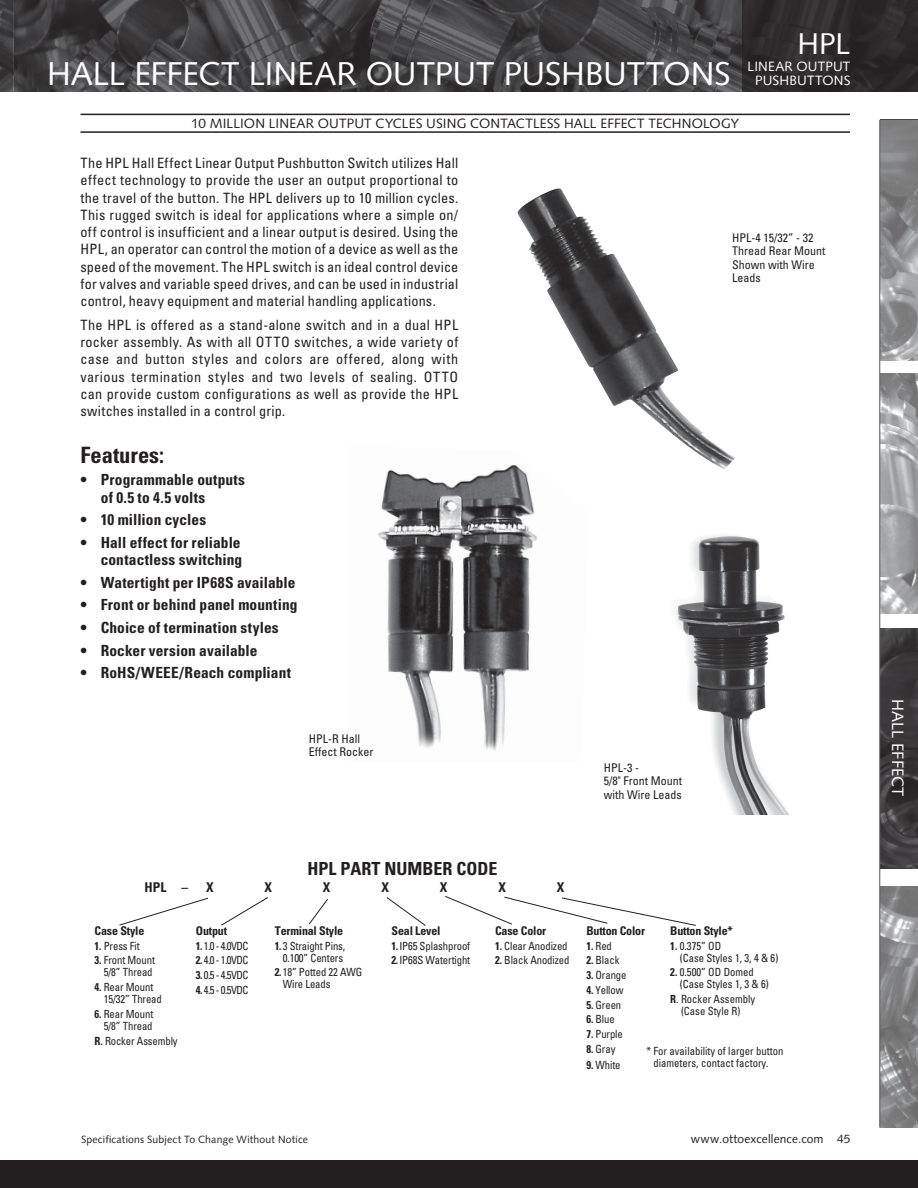
<style>
.page{position:relative;width:918px;height:1188px;background:#fff}
.page>*{position:absolute;margin:0;border:0;box-sizing:border-box;transform-origin:0 0}
.Page_Header__right{font:33px "Syntax LT Std";letter-spacing:-.005em;color:#fff}
.Page_Code__right{font:30px "Syntax LT Std";color:#fff}
.Features{font:700 condensed 22.5px "Univers LT Std";color:#231f20}
.Part_Code_Title{font:700 condensed 18px "Univers LT Std";color:#231f20}
.t1{font:16.5px "Syntax LT Std";color:#fff}
.Features_Bullets{font:700 condensed 15.3px/17.2px "Univers LT Std";letter-spacing:.005em;color:#231f20}
.Body_Copy{font:condensed 14.25px/17.2px "Univers LT Std";letter-spacing:.01em;color:#231f20;text-align:justify}
.Page_Subhead__betwee{font:13.5px "Syntax LT Std";letter-spacing:.01em;color:#231f20}
.Page_Product__right{font:13.5px/13.5px "Syntax LT Std";letter-spacing:.01em;color:#fff;text-align:center}
.Part_Code__X__Row{font:700 condensed 13.5px "Univers LT Std";color:#231f20}
.Product_Label{font:condensed 12px/13.5px "Univers LT Std";color:#231f20}
.t2{font:700 condensed 12px "Univers LT Std";letter-spacing:-.015em;color:#231f20}
.Page_Footer__right{font:12px "Syntax LT Std";letter-spacing:.01em;color:#231f20}
.t3{font:condensed 11.25px/12px "Univers LT Std";letter-spacing:-.01em;color:#231f20;scale:.95 1}
.Page_Footer__right-2{font:10.5px "Syntax LT Std";letter-spacing:.015em;color:#231f20}
.s1{font-weight:700}
</style>
<div class="page">
<svg style="left:880px;top:120px;width:38px;height:241px;background:#8c8c8e"></svg>
<svg style="left:880px;top:373px;width:38px;height:241px;background:#a5a6a8"></svg>
<svg style="left:880px;top:886px;width:38px;height:241px;background:#88898a"></svg>
<svg style="left:880px;top:628px;width:38px;height:241px;background:#3c3a3b"></svg>
<svg style="left:14px;top:0;width:728px;height:92px;background:#444344"></svg>
<div style="left:742px;top:0;width:176px;height:92px;background:#2d2a2b"></div>
<hr style="left:879px;top:120px;width:1px;height:1008px;background:#58595b">
<svg style="left:0;top:0;width:14px;height:92px"></svg>
<div style="left:0;top:1161px;width:918px;height:27px;background:#231f20"></div>
<hr style="left:81px;top:114px;width:769px;height:1px;background:#231f20">
<hr style="left:81px;top:131px;width:769px;height:2px;background:#231f20">
<img style="left:517px;top:188px;width:218px;height:281px">
<svg style="left:517px;top:419px;width:110px;height:50px"></svg>
<img style="left:378px;top:446px;width:210px;height:305px">
<svg style="left:119px;top:898px;width:89px;height:28px"></svg>
<svg style="left:221px;top:897px;width:47px;height:29px"></svg>
<svg style="left:309px;top:899px;width:19px;height:26px"></svg>
<svg style="left:386px;top:897px;width:40px;height:29px"></svg>
<svg style="left:445px;top:896px;width:251px;height:30px"></svg>
<img style="left:674px;top:535px;width:115px;height:279px">
<p class="Page_Code__right" style="left:798px;top:26px;width:54px">HPL</p>
<p class="Page_Header__right" style="left:47px;top:54px;width:685px">HALL EFFECT LINEAR OUTPUT PUSHBUTTONS</p>
<p class="Page_Product__right" style="left:748px;top:60px;width:104px">LINEAR OUTPUT<br>PUSHBUTTONS</p>
<p class="Page_Subhead__betwee" style="left:191px;top:115px;width:549px">10 MILLION LINEAR OUTPUT CYCLES USING CONTACTLESS HALL EFFECT TECHNOLOGY</p>
<p class="Body_Copy" style="left:81px;top:154px;width:379px">The HPL Hall Effect Linear Output Pushbutton Switch utilizes Hall effect technology to provide the user an output proportional to the travel of the button. The HPL delivers up to 10 million cycles.<br>This rugged switch is ideal for applications where a simple on/ off control is insufficient and a linear output is desired. Using the HPL, an operator can control the motion of a device as well as the speed of the movement. The HPL switch is an ideal control device for valves and variable speed drives, and can be used in industrial control, heavy equipment and material handling applications.</p>
<p class="Body_Copy" style="left:81px;top:316px;width:379px">The HPL is offered as a stand-alone switch and in a dual HPL rocker assembly. As with all OTTO switches, a wide variety of case and button styles and colors are offered, along with various termination styles and two levels of sealing. OTTO can provide custom configurations as well as provide the HPL switches installed in a control grip.</p>
<p class="Features" style="left:81px;top:441px;width:85px">Features:</p>
<p class="Features_Bullets" style="left:101px;top:471px;width:146px;text-indent:-20px">• Programmable outputs of 0.5 to 4.5 volts</p>
<p class="Features_Bullets" style="left:81px;top:511px;width:127px">• 10 million cycles</p>
<p class="Features_Bullets" style="left:81px;top:534px;width:163px;text-align:right">• Hall effect for reliable contactless switching</p>
<p class="Features_Bullets" style="left:81px;top:574px;width:216px">• Watertight per IP68S available</p>
<p class="Features_Bullets" style="left:81px;top:596px;width:219px">• Front or behind panel mounting</p>
<p class="Features_Bullets" style="left:81px;top:619px;width:200px">• Choice of termination styles</p>
<p class="Features_Bullets" style="left:81px;top:642px;width:179px">• Rocker version available</p>
<p class="Features_Bullets" style="left:81px;top:664px;width:212px">• RoHS/WEEE/Reach compliant</p>
<p class="Product_Label" style="left:732px;top:231px;width:95px">HPL-4 15/32” - 32<br>Thread Rear Mount<br>Shown with Wire<br>Leads</p>
<p class="Product_Label" style="left:309px;top:731px;width:66px">HPL-R Hall<br>Effect Rocker</p>
<p class="Part_Code_Title" style="left:308px;top:857px;width:192px">HPL PART NUMBER CODE</p>
<p class="Part_Code__X__Row" style="left:145px;top:879px;width:45px">HPL –</p>
<p class="Part_Code__X__Row" style="left:206px;top:879px;width:9px">X</p>
<p class="Part_Code__X__Row" style="left:265px;top:879px;width:9px">X</p>
<p class="Part_Code__X__Row" style="left:323px;top:879px;width:9px">X</p>
<p class="Part_Code__X__Row" style="left:381px;top:879px;width:9px">X</p>
<p class="Part_Code__X__Row" style="left:440px;top:879px;width:9px">X</p>
<p class="Part_Code__X__Row" style="left:498px;top:879px;width:9px">X</p>
<p class="Part_Code__X__Row" style="left:557px;top:879px;width:9px">X</p>
<p class="Product_Label" style="left:604px;top:760px;width:80px">HPL-3 -<br>5/8" Front Mount with Wire Leads</p>
<p class="t2" style="left:95px;top:924px;width:51px">Case Style</p>
<p class="t2" style="left:196px;top:924px;width:33px">Output</p>
<p class="t2" style="left:275px;top:924px;width:70px">Terminal Style</p>
<p class="t2" style="left:392px;top:924px;width:51px">Seal Level</p>
<p class="t2" style="left:495px;top:924px;width:53px">Case Color</p>
<p class="t2" style="left:586px;top:924px;width:60px">Button Color</p>
<p class="t2" style="left:670px;top:924px;width:64px">Button Style*</p>
<p class="t3" style="left:95px;top:940px;width:49px"><span class="s1">1.</span> Press Fit</p>
<p class="t3" style="left:95px;top:954px;width:65px;text-align:right"><span class="s1">3.</span> Front Mount<br>5/8” Thread</p>
<p class="t3" style="left:104px;top:981px;width:63px;text-indent:-9px"><span class="s1">4.</span> Rear Mount<br>15/32” Thread</p>
<p class="t3" style="left:95px;top:1008px;width:63px;text-align:right"><span class="s1">6.</span> Rear Mount<br>5/8” Thread</p>
<p class="t3" style="left:95px;top:1034px;width:89px"><span class="s1">R.</span> Rocker Assembly</p>
<p class="t3" style="left:196px;top:940px;width:57px"><span class="s1">1.</span> 1.0 - 4.0VDC</p>
<p class="t3" style="left:196px;top:954px;width:57px"><span class="s1">2.</span> 4.0 - 1.0VDC</p>
<p class="t3" style="left:196px;top:969px;width:57px"><span class="s1">3.</span> 0.5 - 4.5VDC</p>
<p class="t3" style="left:196px;top:984px;width:57px"><span class="s1">4.</span> 4.5 - 0.5VDC</p>
<p class="t3" style="left:275px;top:940px;width:76px;text-align:center"><span class="s1">1.</span> 3 Straight Pins,<br>0.100” Centers</p>
<p class="t3" style="left:283px;top:966px;width:85px;text-indent:-8px"><span class="s1">2.</span> 18” Potted 22 AWG<br>Wire Leads</p>
<p class="t3" style="left:392px;top:940px;width:84px"><span class="s1">1.</span>IP65 Splashproof</p>
<p class="t3" style="left:392px;top:954px;width:84px"><span class="s1">2.</span>IP68S Watertight</p>
<p class="t3" style="left:495px;top:940px;width:78px"><span class="s1">1.</span> Clear Anodized</p>
<p class="t3" style="left:495px;top:954px;width:80px"><span class="s1">2.</span> Black Anodized</p>
<p class="t3" style="left:680px;top:940px;width:105px;text-indent:-9px"><span class="s1">1.</span> 0.375” OD<br>(Case Styles 1, 3, 4 &amp; 6)</p>
<p class="t3" style="left:680px;top:966px;width:95px;text-indent:-9px"><span class="s1">2.</span> 0.500” OD Domed (Case Styles 1, 3 &amp; 6)</p>
<p class="t3" style="left:670px;top:993px;width:91px;text-align:center"><span class="s1">R</span>. Rocker Assembly (Case Style R)</p>
<p class="t3" style="left:586px;top:940px;width:28px"><span class="s1">1.</span> Red</p>
<p class="t3" style="left:586px;top:954px;width:36px"><span class="s1">2.</span> Black</p>
<p class="t3" style="left:586px;top:969px;width:44px"><span class="s1">3.</span> Orange</p>
<p class="t3" style="left:586px;top:984px;width:41px"><span class="s1">4.</span> Yellow</p>
<p class="t3" style="left:586px;top:998px;width:38px"><span class="s1">5.</span> Green</p>
<p class="t3" style="left:586px;top:1013px;width:31px"><span class="s1">6.</span> Blue</p>
<p class="t3" style="left:586px;top:1028px;width:40px"><span class="s1">7.</span> Purple</p>
<p class="t3" style="left:586px;top:1043px;width:32px"><span class="s1">8.</span> Gray</p>
<p class="t3" style="left:586px;top:1059px;width:38px"><span class="s1">9.</span> White</p>
<p class="t3" style="left:654px;top:1045px;width:138px;text-indent:-7px">* For availability of larger button diameters, contact factory.</p>
<p class="Page_Footer__right-2" style="left:81px;top:1133px;width:229px">Specifications Subject To Change Without Notice</p>
<p class="Page_Footer__right" style="left:691px;top:1132px;width:161px">www.ottoexcellence.com 45</p>
<p class="t1" style="left:907px;top:699px;width:99px;rotate:90deg">HALL EFFECT</p>
</div>
